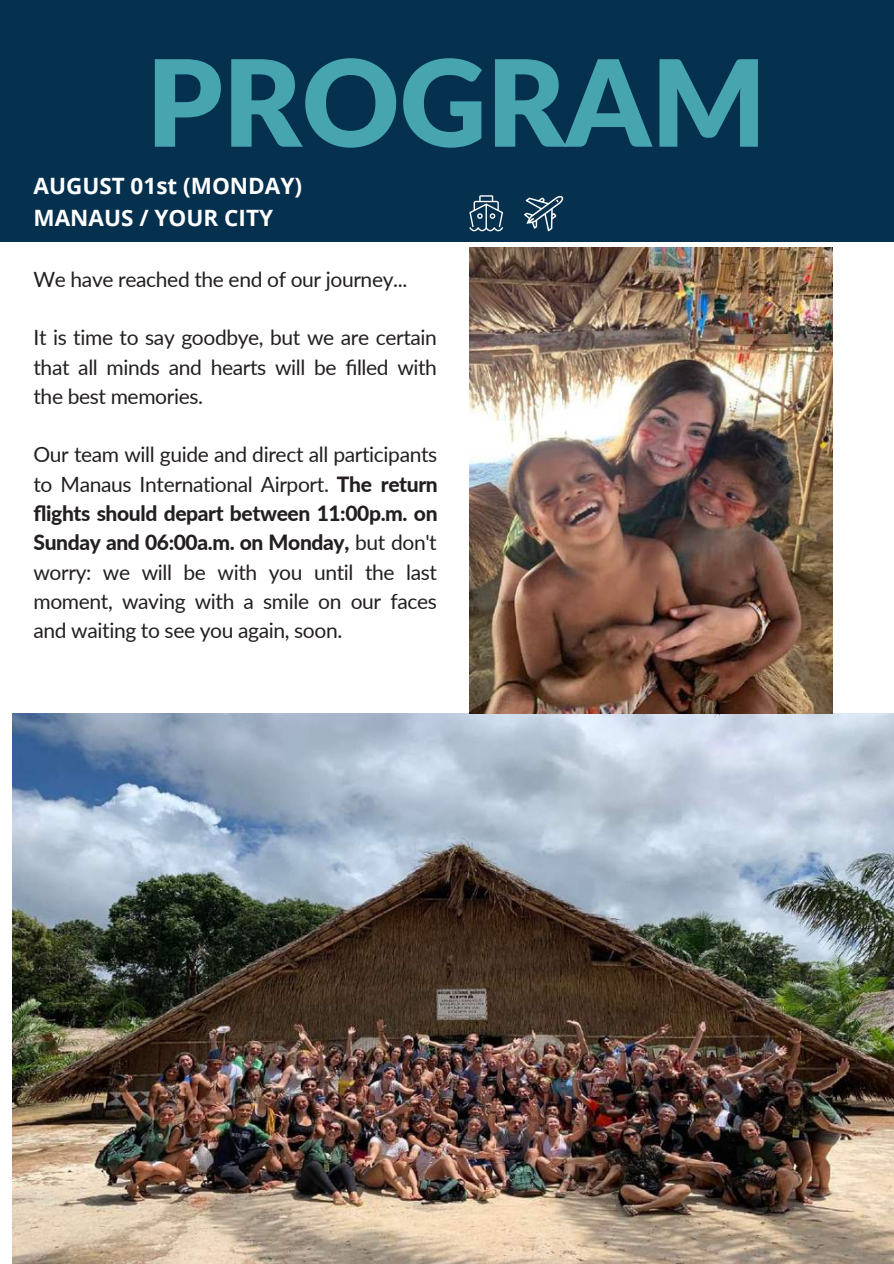
<style>
.page{position:relative;width:894px;height:1264px;background:#fff}
.page>*{position:absolute;margin:0;border:0;box-sizing:border-box;transform-origin:0 0}
.t1{font:900 120.15px "Lato";color:#47a5af}
.t2{font:700 22.5px "Open Sans";color:#fff}
.t3{font:21px/29.2px "Lato";letter-spacing:-.02em;color:#231f20;text-align:justify}
.s1{font-weight:800}
</style>
<div class="page">
<div style="left:0;top:0;width:893px;height:241px;background:#05304e"></div>
<img style="left:13px;top:713px;width:880px;height:550px">
<img style="left:469px;top:248px;width:363px;height:465px">
<svg style="left:524px;top:196px;width:40px;height:35px"></svg>
<svg style="left:469px;top:195px;width:34px;height:36px"></svg>
<h1 class="t1" style="left:146px;top:28px;width:621px">PROGRAM</h1>
<p class="t2" style="left:33px;top:170px;width:270px">AUGUST 01st (MONDAY)</p>
<p class="t2" style="left:33px;top:202px;width:241px">MANAUS / YOUR CITY</p>
<p class="t3" style="left:33px;top:264px;width:375px">We have reached the end of our journey...</p>
<p class="t3" style="left:33px;top:322px;width:405px">It is time to say goodbye, but we are certain that all minds and hearts will be filled with the best memories.</p>
<p class="t3" style="left:33px;top:439px;width:406px">Our team will guide and direct all participants to Manaus International Airport. <span class="s1">The return flights should depart between 11:00p.m. on Sunday and 06:00a.m. on Monday,</span> but don't worry: we will be with you until the last moment, waving with a smile on our faces and waiting to see you again, soon.</p>
</div>
